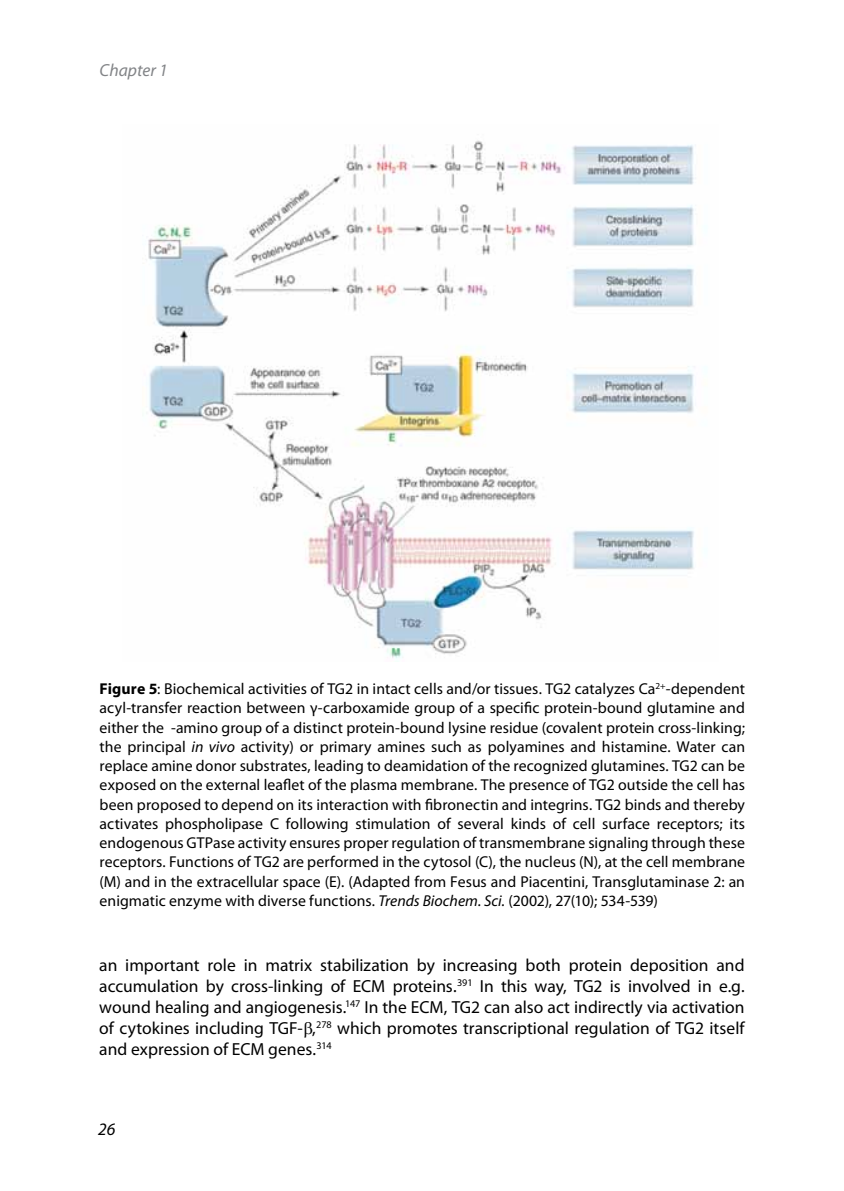
<style>
.page{position:relative;width:844px;height:1191px;background:#fff}
.page>*{position:absolute;margin:0;border:0;box-sizing:border-box;transform-origin:0 0}
.t1{font:17.5px/21px "Myriad Pro";color:#000;text-align:justify}
.t2{font:italic 17.5px "Myriad Pro";color:#828487}
.t3{font:italic 17.5px "Myriad Pro";color:#000}
.t4{font:15.75px/19.2px "Myriad Pro";letter-spacing:.005em;color:#000;text-align:justify}
.s1{font-weight:700}
.s2{font-style:italic}
</style>
<div class="page">
<img style="left:146px;top:140px;width:548px;height:522px">
<p class="t2" style="left:100px;top:59px;width:70px">Chapter 1</p>
<p class="t4" style="left:100px;top:679px;width:646px"><span class="s1">Figure 5</span>: Biochemical activities of TG2 in intact cells and/or tissues. TG2 catalyzes Ca<sup>2+</sup>-dependent acyl-transfer reaction between γ-carboxamide group of a specific protein-bound glutamine and either the -amino group of a distinct protein-bound lysine residue (covalent protein cross-linking; the principal <span class="s2">in vivo</span> activity) or primary amines such as polyamines and histamine. Water can replace amine donor substrates, leading to deamidation of the recognized glutamines. TG2 can be exposed on the external leaflet of the plasma membrane. The presence of TG2 outside the cell has been proposed to depend on its interaction with fibronectin and integrins. TG2 binds and thereby activates phospholipase C following stimulation of several kinds of cell surface receptors; its endogenous GTPase activity ensures proper regulation of transmembrane signaling through these receptors. Functions of TG2 are performed in the cytosol (C), the nucleus (N), at the cell membrane (M) and in the extracellular space (E). (Adapted from Fesus and Piacentini, Transglutaminase 2: an enigmatic enzyme with diverse functions. <span class="s2">Trends Biochem. Sci.</span> (2002), 27(10); 534-539)</p>
<p class="t1" style="left:99px;top:954px;width:646px">an important role in matrix stabilization by increasing both protein deposition and accumulation by cross-linking of ECM proteins.<sup>391</sup> In this way, TG2 is involved in e.g. wound healing and angiogenesis.<sup>147</sup> In the ECM, TG2 can also act indirectly via activation of cytokines including TGF- ,<sup>278</sup> which promotes transcriptional regulation of TG2 itself and expression of ECM genes.<sup>314</sup></p>
<p class="t3" style="left:98px;top:1118px;width:19px">26</p>
</div>
